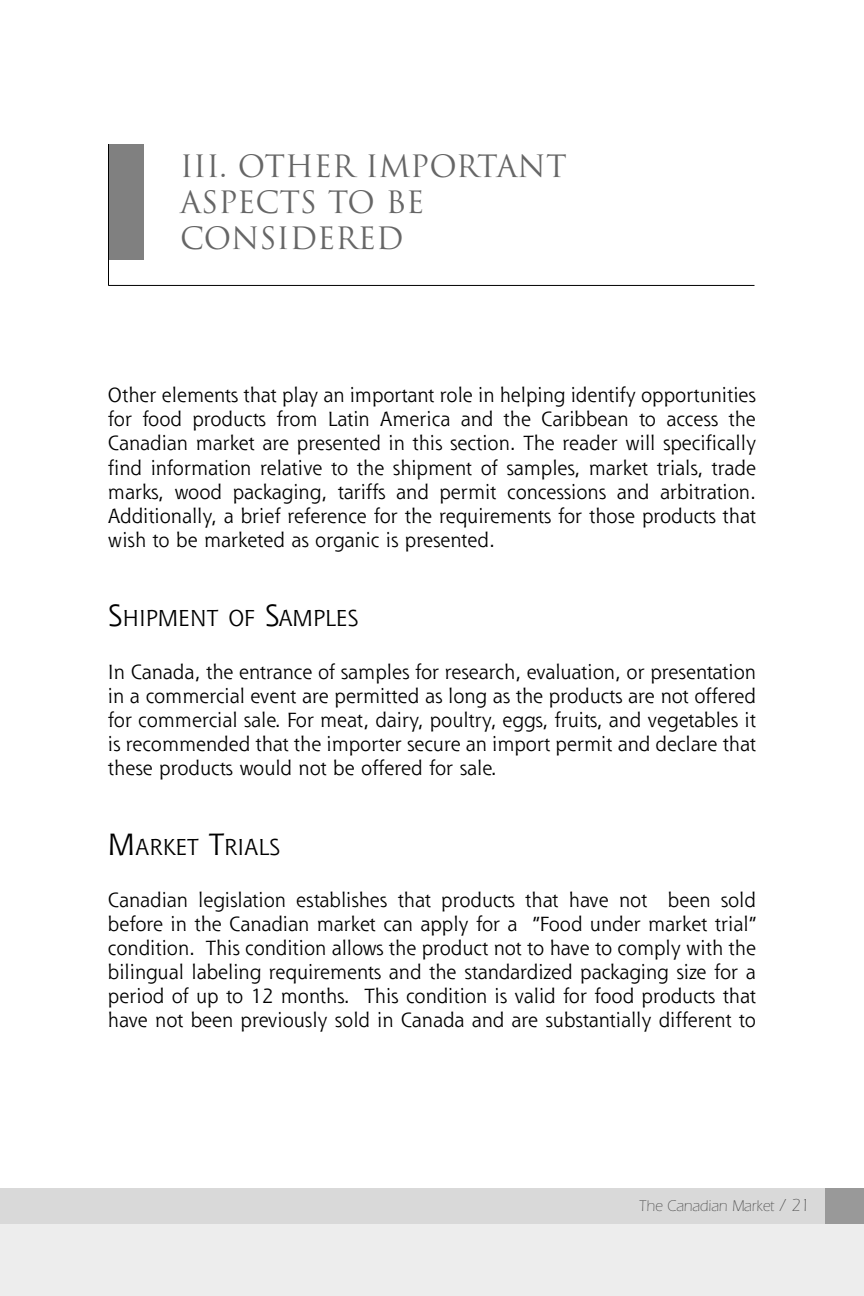
<style>
.page{position:relative;width:864px;height:1296px;background:#fff}
.page>*{position:absolute;margin:0;border:0;box-sizing:border-box;transform-origin:0 0}
.t1{font:30px/36px "Trajan";color:#666}
.t2{font:22.4px "Shannon";color:#000}
.t3{font:20px/24px "Shannon";color:#000;text-align:justify}
.t4{font:300 16px "Itc Eras";color:#4d4d4d;scale:.95 1}
.s1{font-size:30px}
.s2{font-size:18px}
</style>
<div class="page">
<div style="left:0;top:1209px;width:864px;height:87px;background:#ededed"></div>
<div style="left:0;top:1188px;width:864px;height:36px;background:#d9d9d9"></div>
<div style="left:825px;top:1188px;width:39px;height:36px;background:#999"></div>
<div style="left:108px;top:144px;width:36px;height:116px;background:#808080"></div>
<hr style="left:108px;top:285px;width:646px;height:1px;background:#000">
<hr style="left:108px;top:144px;width:1px;height:142px;background:#000">
<h1 class="t1" style="left:180px;top:149px;width:388px">III. OTHER IMPORTANT<br>ASPECTS TO BE<br>CONSIDERED</h1>
<p class="t3" style="left:108px;top:385px;width:650px">Other elements that play an important role in helping identify opportunities for food products from Latin America and the Caribbean to access the Canadian market are presented in this section. The reader will specifically find information relative to the shipment of samples, market trials, trade marks, wood packaging, tariffs and permit concessions and arbitration.<br>Additionally, a brief reference for the requirements for those products that wish to be marketed as organic is presented.</p>
<p class="t2" style="left:108px;top:609px;width:252px"><span class="s1">S</span>HIPMENT OF <span class="s1">S</span>AMPLES</p>
<p class="t3" style="left:108px;top:661px;width:650px">In Canada, the entrance of samples for research, evaluation, or presentation in a commercial event are permitted as long as the products are not offered for commercial sale. For meat, dairy, poultry, eggs, fruits, and vegetables it is recommended that the importer secure an import permit and declare that these products would not be offered for sale.</p>
<p class="t2" style="left:108px;top:837px;width:174px"><span class="s1">M</span>ARKET <span class="s1">T</span>RIALS</p>
<p class="t3" style="left:108px;top:889px;width:650px">Canadian legislation establishes that products that have not been sold before in the Canadian market can apply for a “Food under market trial” condition. This condition allows the product not to have to comply with the bilingual labeling requirements and the standardized packaging size for a period of up to 12 months. This condition is valid for food products that have not been previously sold in Canada and are substantially different to</p>
<p class="t4" style="left:640px;top:1201px;width:181px">The Canadian Market <span class="s2">/ 21</span></p>
</div>
